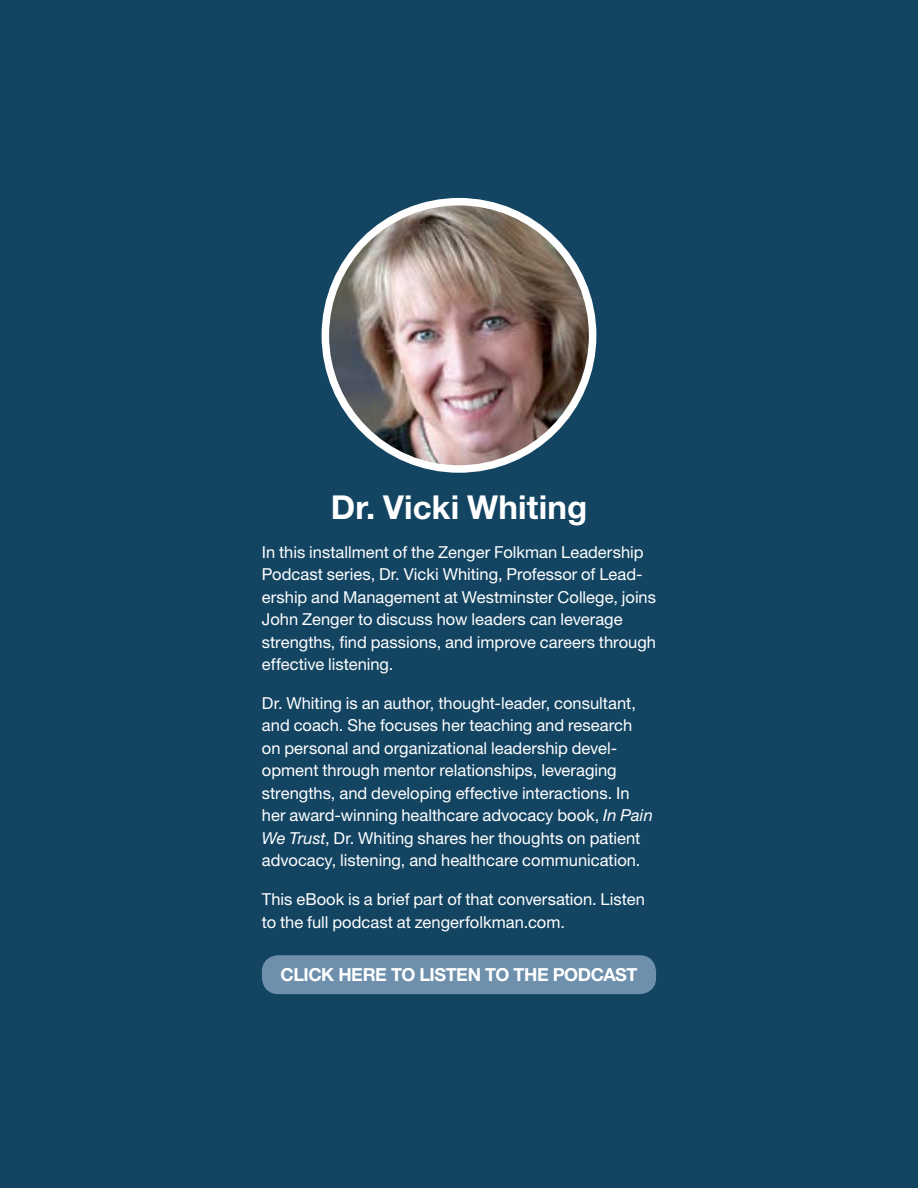
<style>
.page{position:relative;width:918px;height:1188px;background:#134563}
.page>*{position:absolute;margin:0;border:0;box-sizing:border-box;transform-origin:0 0}
.t1{font:700 33px "Helvetica Neue LT Std";letter-spacing:.005em;color:#fff}
.t2{font:700 18px "Helvetica Neue LT Std";letter-spacing:-.025em;color:#fff}
.t3{font:16.5px/22.5px "Helvetica Neue LT Std";color:#fff}
.s1{font-style:italic}
</style>
<div class="page">
<img style="left:325px;top:202px;width:268px;height:267px;border-radius:134px">
<div style="left:322px;top:198px;width:274px;height:275px;border:8px solid #fff;border-radius:50%"></div>
<div style="left:262px;top:955px;width:394px;height:39px;background:#6e90ac;border-radius:16px"></div>
<h1 class="t1" style="left:331px;top:487px;width:258px">Dr. Vicki Whiting</h1>
<p class="t3" style="left:262px;top:540px;width:396px">In this installment of the Zenger Folkman Leadership Podcast series, Dr. Vicki Whiting, Professor of Lead&shy;ership and Management at Westminster College, joins John Zenger to discuss how leaders can leverage strengths, find passions, and improve careers through effective listening.</p>
<p class="t3" style="left:262px;top:692px;width:392px">Dr. Whiting is an author, thought-leader, consultant, and coach. She focuses her teaching and research on personal and organizational leadership devel&shy;opment through mentor relationships, leveraging strengths, and developing effective interactions. In her award-winning healthcare advocacy book, <span class="s1">In Pain We Trust</span>, Dr. Whiting shares her thoughts on patient advocacy, listening, and healthcare communication.</p>
<p class="t3" style="left:262px;top:888px;width:385px">This eBook is a brief part of that conversation. Listen to the full podcast at zengerfolkman.com.</p>
<p class="t2" style="left:280px;top:964px;width:359px">CLICK HERE TO LISTEN TO THE PODCAST</p>
</div>
